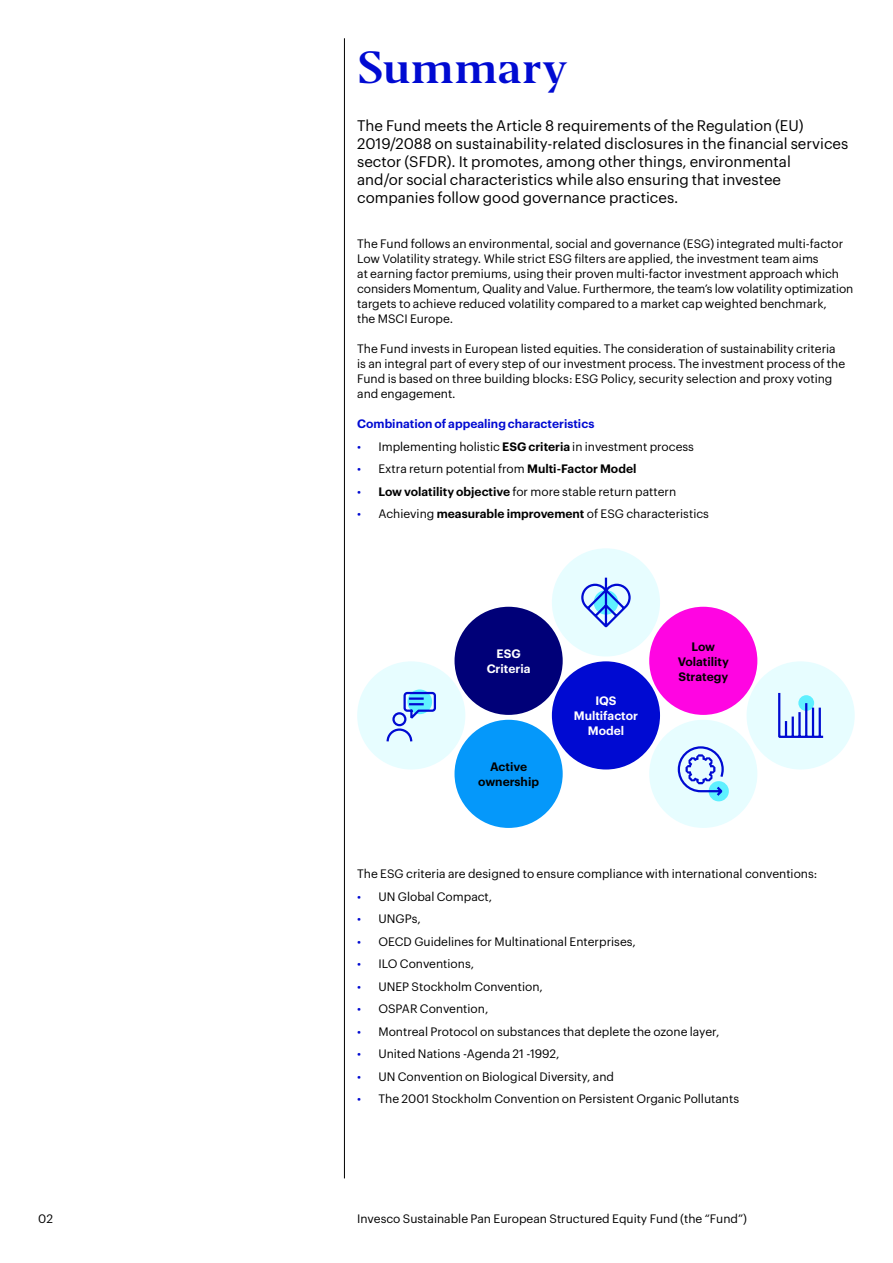
<style>
.page{position:relative;width:893px;height:1263px;background:#fff}
.page>*{position:absolute;margin:0;border:0;box-sizing:border-box;transform-origin:0 0}
.t1{font:42px "Invesco Editor";letter-spacing:.02em;color:#000ad2}
.t2{font:15px/18px "Graphik";color:#000}
.t3{font:12px/15px "Graphik";color:#000}
.t4{font:600 12px "Graphik";color:#000ad2}
.t5{font:600 12px/15px "Graphik";color:#000;text-align:center}
.t6{font:600 12px/15px "Graphik";color:#fff;text-align:center}
.s1{color:#000ad2}
.s2{font-weight:600}
</style>
<div class="page">
<hr style="left:344px;top:38px;width:1px;height:1140px;background:#000">
<div style="left:552px;top:548px;width:108px;height:108px;background:#e7fdff;border-radius:50%"></div>
<div style="left:649px;top:720px;width:108px;height:108px;background:#e7fdff;border-radius:50%"></div>
<div style="left:746px;top:661px;width:109px;height:108px;background:#e7fdff;border-radius:50%"></div>
<div style="left:357px;top:661px;width:108px;height:108px;background:#e7fdff;border-radius:50%"></div>
<div style="left:454px;top:720px;width:109px;height:108px;background:#0598fa;border-radius:50%"></div>
<div style="left:649px;top:607px;width:108px;height:108px;background:#ff05e2;border-radius:50%"></div>
<div style="left:454px;top:607px;width:109px;height:108px;background:#000078;border-radius:50%"></div>
<div style="left:552px;top:661px;width:108px;height:108px;background:#000ad2;border-radius:50%"></div>
<svg style="left:581px;top:577px;width:50px;height:51px"></svg>
<svg style="left:407px;top:689px;width:25px;height:25px"></svg>
<svg style="left:386px;top:691px;width:50px;height:51px"></svg>
<div style="left:709px;top:781px;width:20px;height:20px;background:#5ff0ff;border-radius:50%"></div>
<svg style="left:677px;top:746px;width:48px;height:52px"></svg>
<svg style="left:778px;top:692px;width:46px;height:46px"></svg>
<h1 class="t1" style="left:357px;top:41px;width:212px">Summary</h1>
<p class="t2" style="left:357px;top:116px;width:493px">The Fund meets the Article 8 requirements of the Regulation (EU)<br>2019/2088 on sustainability-related disclosures in the financial services sector (SFDR). It promotes, among other things, environmental<br>and/or social characteristics while also ensuring that investee companies follow good governance practices.</p>
<p class="t3" style="left:357px;top:235px;width:498px">The Fund follows an environmental, social and governance (ESG) integrated multi-factor Low Volatility strategy. While strict ESG filters are applied, the investment team aims<br>at earning factor premiums, using their proven multi-factor investment approach which considers Momentum, Quality and Value. Furthermore, the team’s low volatility optimization targets to achieve reduced volatility compared to a market cap weighted benchmark,<br>the MSCI Europe.</p>
<p class="t3" style="left:357px;top:340px;width:489px">The Fund invests in European listed equities. The consideration of sustainability criteria is an integral part of every step of our investment process. The investment process of the Fund is based on three building blocks: ESG Policy, security selection and proxy voting and engagement.</p>
<p class="t4" style="left:357px;top:415px;width:239px">Combination of appealing characteristics</p>
<p class="t3" style="left:357px;top:438px;width:338px"><span class="s1">•</span> Implementing holistic <span class="s2">ESG criteria</span> in investment process</p>
<p class="t3" style="left:357px;top:460px;width:281px"><span class="s1">•</span> Extra return potential from <span class="s2">Multi-Factor Model</span></p>
<p class="t3" style="left:357px;top:483px;width:321px"><span class="s1">•</span> <span class="s2">Low volatility objective</span> for more stable return pattern</p>
<p class="t3" style="left:357px;top:505px;width:353px"><span class="s1">•</span> Achieving <span class="s2">measurable improvement</span> of ESG characteristics</p>
<p class="t6" style="left:487px;top:645px;width:45px">ESG<br>Criteria</p>
<p class="t5" style="left:478px;top:758px;width:62px">Active ownership</p>
<p class="t6" style="left:574px;top:692px;width:66px">IQS<br>Multifactor<br>Model</p>
<p class="t5" style="left:678px;top:638px;width:53px">Low<br>Volatility<br>Strategy</p>
<p class="t3" style="left:357px;top:865px;width:462px">The ESG criteria are designed to ensure compliance with international conventions:</p>
<p class="t3" style="left:357px;top:888px;width:137px"><span class="s1">•</span> UN Global Compact,</p>
<p class="t3" style="left:357px;top:910px;width:65px"><span class="s1">•</span> UNGPs,</p>
<p class="t3" style="left:357px;top:933px;width:280px"><span class="s1">•</span> OECD Guidelines for Multinational Enterprises,</p>
<p class="t3" style="left:357px;top:955px;width:118px"><span class="s1">•</span> ILO Conventions,</p>
<p class="t3" style="left:357px;top:978px;width:187px"><span class="s1">•</span> UNEP Stockholm Convention,</p>
<p class="t3" style="left:357px;top:1000px;width:133px"><span class="s1">•</span> OSPAR Convention,</p>
<p class="t3" style="left:357px;top:1023px;width:364px"><span class="s1">•</span> Montreal Protocol on substances that deplete the ozone layer,</p>
<p class="t3" style="left:357px;top:1045px;width:204px"><span class="s1">•</span> United Nations -Agenda 21 -1992,</p>
<p class="t3" style="left:357px;top:1068px;width:258px"><span class="s1">•</span> UN Convention on Biological Diversity, and</p>
<p class="t3" style="left:357px;top:1090px;width:383px"><span class="s1">•</span> The 2001 Stockholm Convention on Persistent Organic Pollutants</p>
<p class="t3" style="left:38px;top:1210px;width:16px">02</p>
<p class="t3" style="left:357px;top:1210px;width:391px">Invesco Sustainable Pan European Structured Equity Fund (the “Fund”)</p>
</div>
